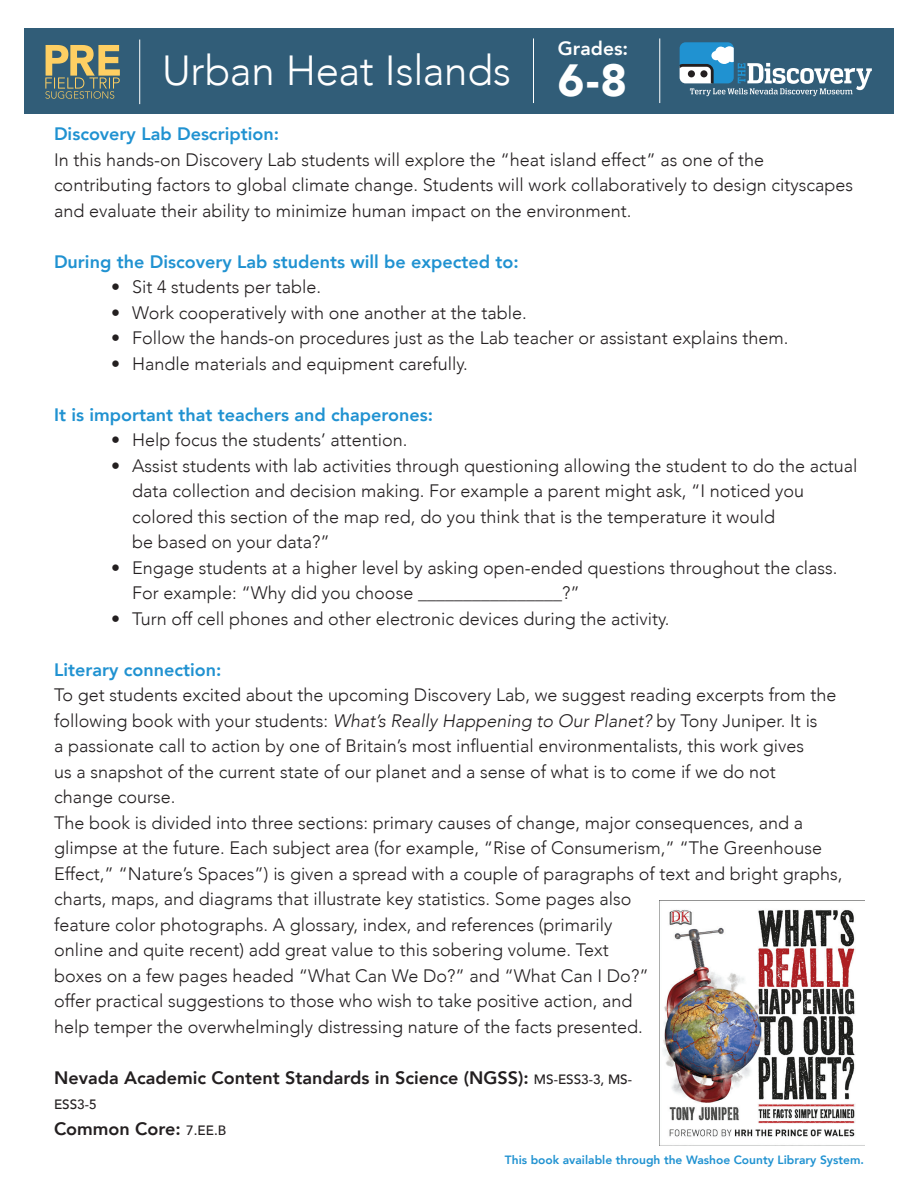
<style>
.page{position:relative;width:918px;height:1188px;background:#fff}
.page>*{position:absolute;margin:0;border:0;box-sizing:border-box;transform-origin:0 0}
.t1{font:900 45px "Avenir";color:#fff}
.t2{font:300 42px "Avenir";letter-spacing:-.005em;color:#fff}
.t3{font:800 19.2px "Avenir";letter-spacing:.005em;color:#fff}
.t4{font:300 18px/25.5px "Avenir";color:#231f20}
.t5{font:800 18px "Avenir";color:#2092d1}
.t6{font:800 18px "Avenir";color:#231f20}
.t7{font:500 13.5px "Avenir";color:#231f20}
.t8{font:800 12px "Avenir";color:#2092d1}
.s1{font-style:italic}
.s2{font-weight:500;font-size:13.5px}
</style>
<div class="page">
<div style="left:24px;top:28px;width:870px;height:85px;background:#315d78"></div>
<svg style="left:45px;top:45px;width:75px;height:54px"></svg>
<hr style="left:139px;top:40px;width:1px;height:64px;background:#fff">
<hr style="left:533px;top:38px;width:1px;height:65px;background:#fff">
<hr style="left:659px;top:38px;width:1px;height:65px;background:#fff">
<svg style="left:680px;top:42px;width:192px;height:54px"></svg>
<img style="left:659px;top:901px;width:196px;height:244px">
<h2 class="t2" style="left:162px;top:45px;width:351px">Urban Heat Islands</h2>
<p class="t3" style="left:558px;top:33px;width:72px">Grades:</p>
<h1 class="t1" style="left:558px;top:42px;width:71px">6-8</h1>
<p class="t5" style="left:54px;top:120px;width:227px">Discovery Lab Description:</p>
<p class="t4" style="left:54px;top:147px;width:801px">In this hands-on Discovery Lab students will explore the “heat island effect” as one of the contributing factors to global climate change. Students will work collaboratively to design cityscapes and evaluate their ability to minimize human impact on the environment.</p>
<p class="t5" style="left:54px;top:247px;width:466px">During the Discovery Lab students will be expected to:</p>
<p class="t4" style="left:111px;top:274px;width:212px">• Sit 4 students per table.</p>
<p class="t4" style="left:111px;top:300px;width:417px">• Work cooperatively with one another at the table.</p>
<p class="t4" style="left:111px;top:325px;width:679px">• Follow the hands-on procedures just as the Lab teacher or assistant explains them.</p>
<p class="t4" style="left:111px;top:351px;width:358px">• Handle materials and equipment carefully.</p>
<p class="t5" style="left:54px;top:400px;width:380px">It is important that teachers and chaperones:</p>
<p class="t4" style="left:111px;top:427px;width:298px">• Help focus the students’ attention.</p>
<p class="t4" style="left:132px;top:453px;width:727px;text-indent:-21px">• Assist students with lab activities through questioning allowing the student to do the actual data collection and decision making. For example a parent might ask, “I noticed you colored this section of the map red, do you think that is the temperature it would<br>be based on your data?”</p>
<p class="t4" style="left:132px;top:555px;width:707px;text-indent:-21px">• Engage students at a higher level by asking open-ended questions throughout the class.<br>For example: “Why did you choose ________________?”</p>
<p class="t4" style="left:111px;top:606px;width:560px">• Turn off cell phones and other electronic devices during the activity.</p>
<p class="t5" style="left:54px;top:655px;width:169px">Literary connection:</p>
<p class="t4" style="left:54px;top:682px;width:790px">To get students excited about the upcoming Discovery Lab, we suggest reading excerpts from the following book with your students: <span class="s1">What’s Really Happening to Our Planet?</span> by Tony Juniper. It is<br>a passionate call to action by one of Britain’s most influential environmentalists, this work gives<br>us a snapshot of the current state of our planet and a sense of what is to come if we do not<br>change course.<br>The book is divided into three sections: primary causes of change, major consequences, and a glimpse at the future. Each subject area (for example, “Rise of Consumerism,” “The Greenhouse Effect,” “Nature’s Spaces”) is given a spread with a couple of paragraphs of text and bright graphs, charts, maps, and diagrams that illustrate key statistics. Some pages also<br>feature color photographs. A glossary, index, and references (primarily<br>online and quite recent) add great value to this sobering volume. Text<br>boxes on a few pages headed “What Can We Do?” and “What Can I Do?”<br>offer practical suggestions to those who wish to take positive action, and<br>help temper the overwhelmingly distressing nature of the facts presented.</p>
<p class="t6" style="left:54px;top:1063px;width:579px">Nevada Academic Content Standards in Science (NGSS): <span class="s2">MS-ESS3-3, MS-</span></p>
<p class="t7" style="left:54px;top:1093px;width:44px">ESS3-5</p>
<p class="t6" style="left:54px;top:1114px;width:174px">Common Core: <span class="s2">7.EE.B</span></p>
<p class="t8" style="left:505px;top:1150px;width:361px">This book available through the Washoe County Library System.</p>
</div>
